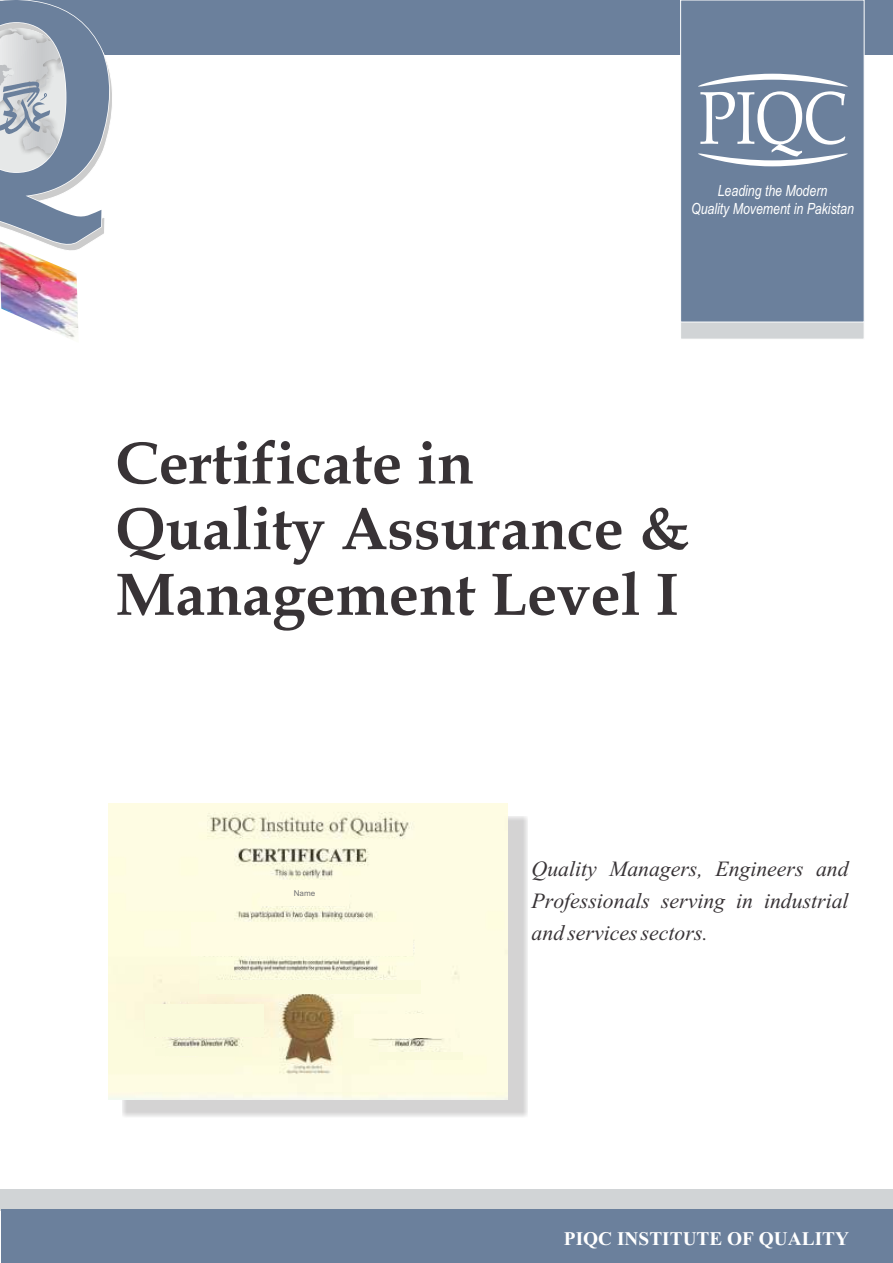
<style>
.page{position:relative;width:893px;height:1263px;background:#fff}
.page>*{position:absolute;margin:0;border:0;box-sizing:border-box;transform-origin:0 0}
.t1{font:700 60px/65.7px "Book Antiqua";color:#383336}
.t2{font:italic 27px/32px "Aparajita";color:#383336;text-align:justify}
.t3{font:700 24px "Aparajita";color:#fff}
.t4{font:italic 15.45px/17.4px "Arial Narrow";color:#fff;text-align:center}
.t5{font:8.1px "Arial";color:#737375}
</style>
<div class="page">
<div style="left:0;top:1189px;width:893px;height:21px;background:#d1d4d6"></div>
<div style="left:1px;top:1209px;width:892px;height:53px;background:#6b809c"></div>
<div style="left:0;top:0;width:893px;height:54px;background:#6b809c"></div>
<svg style="left:0;top:0;width:115px;height:249px"></svg>
<img style="left:0;top:241px;width:79px;height:98px">
<div style="left:681px;top:323px;width:183px;height:16px;background:#d1d4d6"></div>
<div style="left:680px;top:0;width:185px;height:323px;background:#6b809c"></div>
<svg style="left:698px;top:74px;width:150px;height:92px"></svg>
<div style="left:122px;top:816px;width:405px;height:302px;background:#383336;opacity:.22"></div>
<img style="left:108px;top:804px;width:399px;height:296px">
<div style="left:260px;top:880px;width:89px;height:25px;background:#fffce3"></div>
<div style="left:191px;top:923px;width:222px;height:33px;background:#fffce3"></div>
<div style="left:199px;top:980px;width:222px;height:13px;background:#fafadb"></div>
<div style="left:354px;top:1015px;width:101px;height:23px;background:#fffce3"></div>
<div style="left:145px;top:1004px;width:119px;height:33px;background:#fafadb"></div>
<div style="left:156px;top:1048px;width:83px;height:8px;background:#fafadb"></div>
<div style="left:379px;top:1052px;width:83px;height:8px;background:#fafadb"></div>
<p class="t4" style="left:691px;top:183px;width:164px">Leading the Modern<br>Quality Movement in Pakistan</p>
<h1 class="t1" style="left:115px;top:437px;width:575px">Certificate in<br>Quality Assurance &amp;<br>Management Level I</h1>
<p class="t5" style="left:294px;top:890px;width:23px">Name</p>
<p class="t2" style="left:532px;top:854px;width:318px">Quality Managers, Engineers and Professionals serving in industrial and services sectors.</p>
<p class="t3" style="left:564px;top:1227px;width:287px">PIQC INSTITUTE OF QUALITY</p>
</div>
